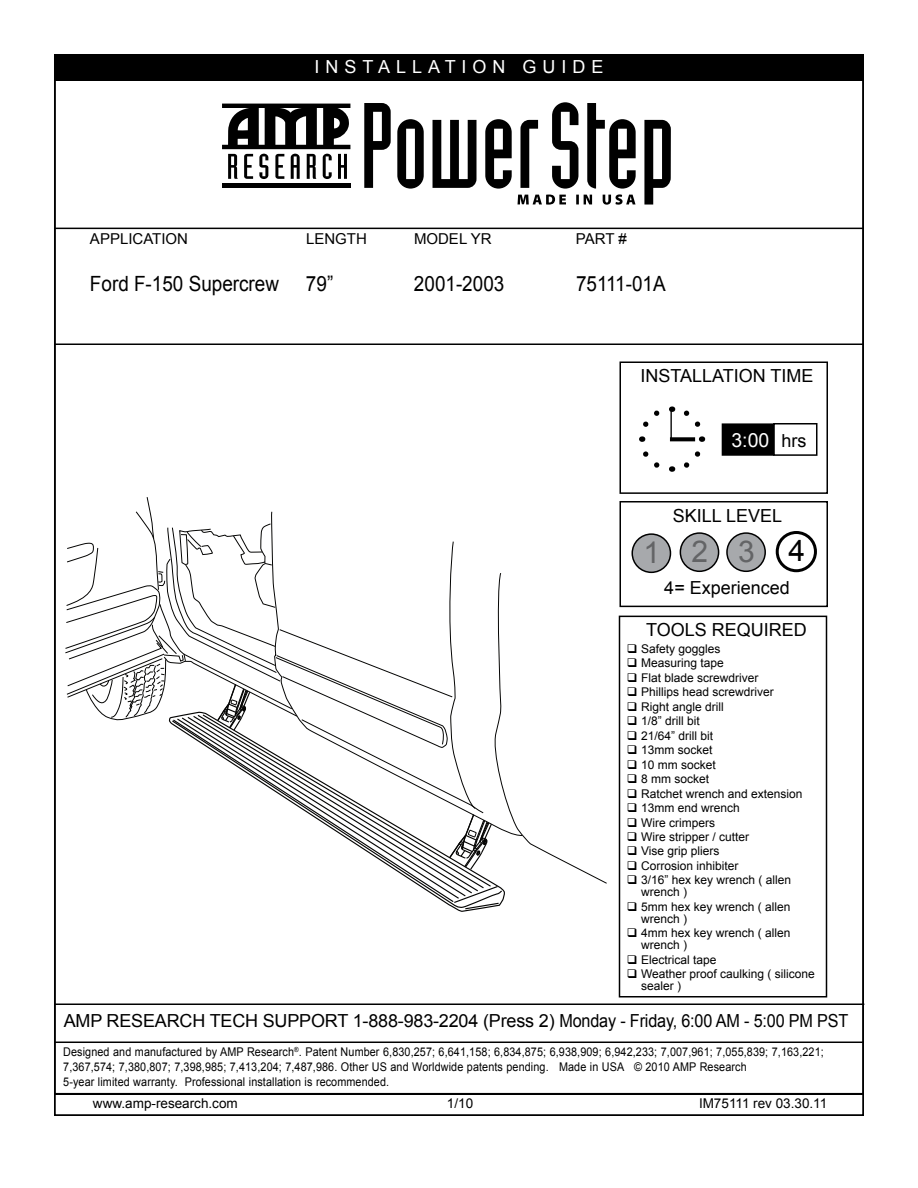
<style>
.page{position:relative;width:918px;height:1188px;background:#fff}
.page>*{position:absolute;margin:0;border:0;box-sizing:border-box;transform-origin:0 0}
.t1{font:30px "Arial";color:#636466}
.t2{font:21px "Arial";color:#000;scale:.9 1}
.t3{font:19.5px "Arial";color:#fff}
.t4{font:18px "Arial";letter-spacing:-.01em;color:#000}
.t5{font:18px "Arial";letter-spacing:.33em;color:#fff}
.t6{font:15px "Arial";color:#000}
.t7{font:13.5px "Arial";color:#000}
.t8{font:12px/12px "Arial";color:#000}
.t9{font:12px/15px "Arial";color:#000;scale:.9 1}
.s1{font-size:18px;color:#000}
.s2{color:#000}
</style>
<div class="page">
<div style="left:54px;top:55px;width:809px;height:26px;background:#000"></div>
<hr style="left:54px;top:344px;width:810px;height:1px;background:#000">
<svg style="left:222px;top:104px;width:128px;height:75px"></svg>
<div style="left:222px;top:183px;width:128px;height:5px;background:#000"></div>
<svg style="left:364px;top:102px;width:307px;height:103px"></svg>
<svg style="left:65px;top:497px;width:542px;height:413px"></svg>
<div style="left:54px;top:1094px;width:810px;height:22px;border:1px solid #000"></div>
<div style="left:54px;top:54px;width:810px;height:27px;border:1px solid #000"></div>
<hr style="left:54px;top:228px;width:810px;height:1px;background:#000">
<hr style="left:54px;top:1042px;width:810px;height:1px;background:#000">
<hr style="left:54px;top:1004px;width:810px;height:1px;background:#000">
<div style="left:619px;top:616px;width:208px;height:382px;border:1px solid #000"></div>
<div style="left:619px;top:361px;width:209px;height:133px;border:1px solid #000"></div>
<div style="left:632px;top:534px;width:38px;height:38px;background:#a7a9ac;border-radius:50%"></div>
<div style="left:631px;top:533px;width:40px;height:40px;border:1px solid #000;border-radius:50%"></div>
<div style="left:680px;top:533px;width:39px;height:38px;background:#a7a9ac;border-radius:50%"></div>
<div style="left:680px;top:532px;width:39px;height:40px;border:1px solid #000;border-radius:50%"></div>
<div style="left:727px;top:533px;width:38px;height:38px;background:#a7a9ac;border-radius:50%"></div>
<div style="left:726px;top:532px;width:40px;height:40px;border:1px solid #000;border-radius:50%"></div>
<div style="left:776px;top:531px;width:41px;height:41px;border:3px solid #000;border-radius:50%"></div>
<div style="left:619px;top:501px;width:209px;height:106px;border:1px solid #000"></div>
<svg style="left:639px;top:406px;width:67px;height:66px"></svg>
<hr style="left:670px;top:411px;width:2px;height:28px;background:#000">
<svg style="left:670px;top:437px;width:25px;height:4px"></svg>
<div style="left:723px;top:425px;width:50px;height:29px;background:#000"></div>
<div style="left:722px;top:423px;width:52px;height:33px;border:3px solid #000"></div>
<div style="left:773px;top:423px;width:44px;height:33px;border:1px solid #000"></div>
<h3 class="t5" style="left:315px;top:60px;width:290px">INSTALLATION GUIDE</h3>
<p class="t6" style="left:90px;top:233px;width:100px">APPLICATION</p>
<p class="t6" style="left:306px;top:233px;width:62px">LENGTH</p>
<p class="t6" style="left:414px;top:233px;width:79px">MODEL YR</p>
<p class="t6" style="left:576px;top:233px;width:52px">PART #</p>
<h2 class="t2" style="left:90px;top:276px;width:212px">Ford F-150 Supercrew</h2>
<h2 class="t2" style="left:306px;top:276px;width:32px">79”</h2>
<h2 class="t2" style="left:414px;top:276px;width:102px">2001-2003</h2>
<h2 class="t2" style="left:576px;top:276px;width:101px">75111-01A</h2>
<h3 class="t4" style="left:641px;top:369px;width:175px">INSTALLATION TIME</h3>
<h3 class="t3" style="left:731px;top:432px;width:76px">3:00 <span class="s1">hrs</span></h3>
<h3 class="t4" style="left:673px;top:509px;width:111px">SKILL LEVEL</h3>
<h1 class="t1" style="left:643px;top:540px;width:163px">123<span class="s2">4</span></h1>
<h3 class="t4" style="left:664px;top:581px;width:127px">4= Experienced</h3>
<h3 class="t4" style="left:646px;top:623px;width:162px">TOOLS REQUIRED</h3>
<p class="t8" style="left:627px;top:644px;width:95px">❑ Safety goggles</p>
<p class="t8" style="left:627px;top:658px;width:98px">❑ Measuring tape</p>
<p class="t8" style="left:627px;top:673px;width:133px">❑ Flat blade screwdriver</p>
<p class="t8" style="left:627px;top:687px;width:148px">❑ Phillips head screwdriver</p>
<p class="t8" style="left:627px;top:702px;width:98px">❑ Right angle drill</p>
<p class="t8" style="left:627px;top:716px;width:74px">❑ 1/8” drill bit</p>
<p class="t8" style="left:627px;top:730px;width:88px">❑ 21/64” drill bit</p>
<p class="t8" style="left:627px;top:745px;width:87px">❑ 13mm socket</p>
<p class="t8" style="left:627px;top:759px;width:90px">❑ 10 mm socket</p>
<p class="t8" style="left:627px;top:774px;width:84px">❑ 8 mm socket</p>
<p class="t8" style="left:627px;top:788px;width:177px">❑ Ratchet wrench and extension</p>
<p class="t8" style="left:627px;top:803px;width:114px">❑ 13mm end wrench</p>
<p class="t8" style="left:627px;top:817px;width:90px">❑ Wire crimpers</p>
<p class="t8" style="left:627px;top:832px;width:124px">❑ Wire stripper / cutter</p>
<p class="t8" style="left:627px;top:846px;width:94px">❑ Vise grip pliers</p>
<p class="t8" style="left:627px;top:861px;width:113px">❑ Corrosion inhibiter</p>
<p class="t8" style="left:641px;top:875px;width:152px;text-indent:-14px">❑ 3/16” hex key wrench ( allen wrench )</p>
<p class="t8" style="left:641px;top:902px;width:151px;text-indent:-14px">❑ 5mm hex key wrench ( allen wrench )</p>
<p class="t8" style="left:641px;top:928px;width:151px;text-indent:-14px">❑ 4mm hex key wrench ( allen wrench )</p>
<p class="t8" style="left:627px;top:955px;width:91px">❑ Electrical tape</p>
<p class="t8" style="left:641px;top:969px;width:175px;text-indent:-14px">❑ Weather proof caulking ( silicone sealer )</p>
<h3 class="t4" style="left:64px;top:1013px;width:786px">AMP RESEARCH TECH SUPPORT 1-888-983-2204 (Press 2) Monday - Friday, 6:00 AM - 5:00 PM PST</h3>
<p class="t9" style="left:63px;top:1046px;width:847px">Designed and manufactured by AMP Research<sup>®</sup>. Patent Number 6,830,257; 6,641,158; 6,834,875; 6,938,909; 6,942,233; 7,007,961; 7,055,839; 7,163,221;<br>7,367,574; 7,380,807; 7,398,985; 7,413,204; 7,487,986. Other US and Worldwide patents pending. Made in USA © 2010 AMP Research<br>5-year limited warranty. Professional installation is recommended.</p>
<p class="t7" style="left:93px;top:1098px;width:146px">www.amp-research.com</p>
<p class="t7" style="left:447px;top:1098px;width:28px">1/10</p>
<p class="t7" style="left:699px;top:1098px;width:130px">IM75111 rev 03.30.11</p>
</div>
